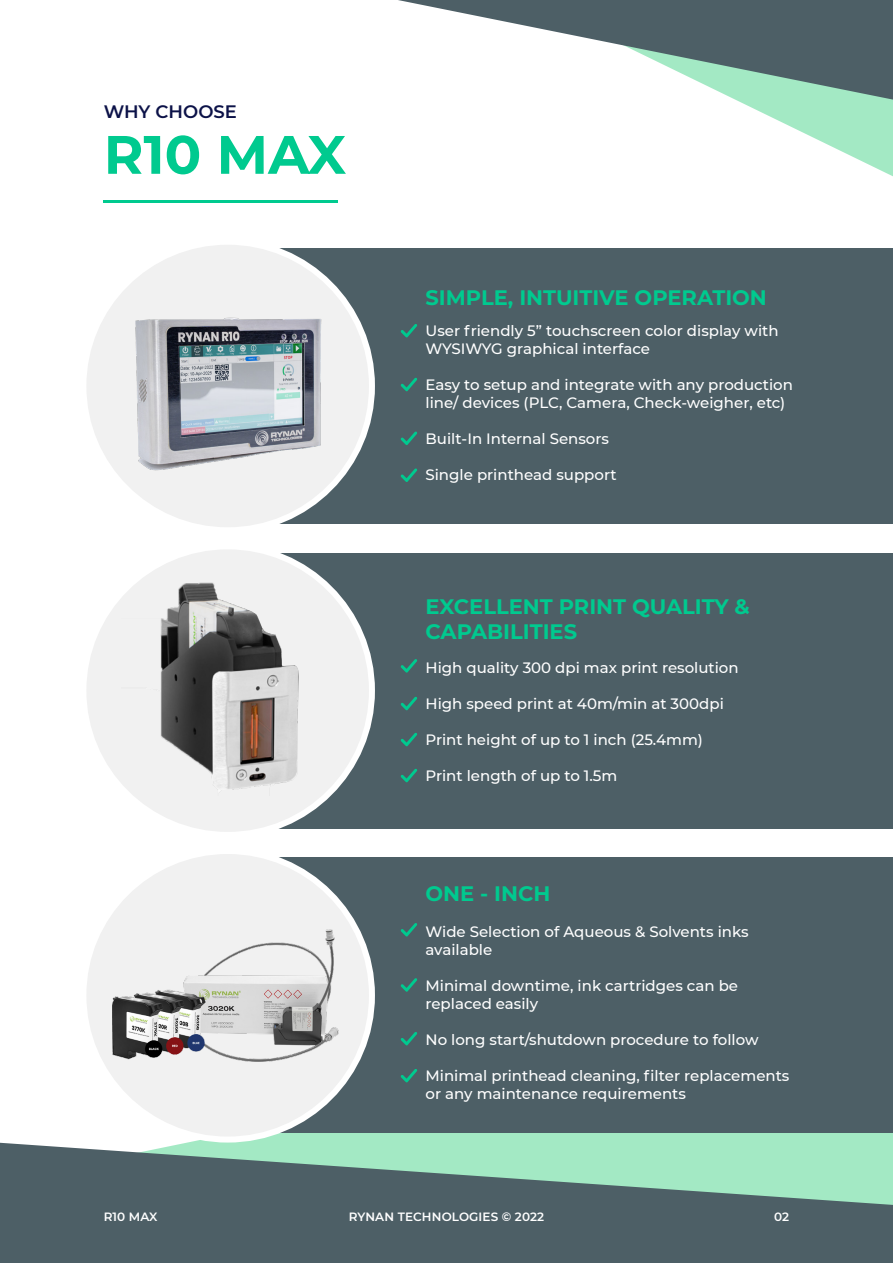
<style>
.page{position:relative;width:893px;height:1263px;background:#fff}
.page>*{position:absolute;margin:0;border:0;box-sizing:border-box;transform-origin:0 0}
.t1{font:700 54px "Montserrat";color:#00ca8f}
.t2{font:700 21px/25.2px "Montserrat";color:#00ca8f}
.t3{font:600 18px "Montserrat";color:#0c1248}
.t4{font:500 15px/18px "Montserrat";color:#fff}
.t5{font:600 12px "Montserrat";letter-spacing:.01em;color:#fff}
</style>
<div class="page">
<svg style="left:0;top:1133px;width:893px;height:10px;fill:#a3e9c4"></svg>
<hr style="left:104px;top:200px;width:234px;height:3px;background:#00ca8f">
<svg style="left:736px;top:100px;width:157px;height:77px"></svg>
<svg style="left:398px;top:0;width:495px;height:100px"></svg>
<svg style="left:0;top:1143px;width:893px;height:120px;fill:#4d5f66"></svg>
<div style="left:220px;top:857px;width:673px;height:276px;background:#4d5f66"></div>
<div style="left:220px;top:553px;width:673px;height:275px;background:#4d5f66"></div>
<div style="left:83px;top:851px;width:289px;height:288px;background:#f1f1f1;border-radius:50%"></div>
<div style="left:83px;top:546px;width:289px;height:289px;background:#f1f1f1;border-radius:50%"></div>
<div style="left:220px;top:248px;width:673px;height:276px;background:#4d5f66"></div>
<div style="left:83px;top:242px;width:289px;height:288px;background:#f1f1f1;border-radius:50%"></div>
<svg style="left:401px;top:324px;width:16px;height:13px"></svg>
<svg style="left:401px;top:378px;width:16px;height:13px"></svg>
<svg style="left:401px;top:431px;width:16px;height:14px"></svg>
<svg style="left:401px;top:468px;width:16px;height:14px"></svg>
<svg style="left:401px;top:659px;width:16px;height:14px"></svg>
<svg style="left:401px;top:697px;width:16px;height:13px"></svg>
<svg style="left:401px;top:733px;width:16px;height:13px"></svg>
<svg style="left:401px;top:769px;width:16px;height:13px"></svg>
<svg style="left:401px;top:923px;width:16px;height:13px"></svg>
<svg style="left:401px;top:978px;width:16px;height:14px"></svg>
<svg style="left:401px;top:1032px;width:16px;height:13px"></svg>
<svg style="left:401px;top:1069px;width:16px;height:13px"></svg>
<img style="left:112px;top:929px;width:227px;height:132px">
<img style="left:122px;top:577px;width:215px;height:218px">
<img style="left:122px;top:292px;width:215px;height:194px">
<p class="t3" style="left:104px;top:99px;width:135px">WHY CHOOSE</p>
<h1 class="t1" style="left:104px;top:116px;width:244px">R10 MAX</h1>
<h2 class="t2" style="left:425px;top:284px;width:343px">SIMPLE, INTUITIVE OPERATION</h2>
<p class="t4" style="left:425px;top:321px;width:355px">User friendly 5” touchscreen color display with<br>WYSIWYG graphical interface</p>
<p class="t4" style="left:425px;top:375px;width:369px">Easy to setup and integrate with any production line/ devices (PLC, Camera, Check-weigher, etc)</p>
<p class="t4" style="left:425px;top:429px;width:185px">Built-In Internal Sensors</p>
<p class="t4" style="left:425px;top:465px;width:193px">Single printhead support</p>
<h2 class="t2" style="left:425px;top:592px;width:326px">EXCELLENT PRINT QUALITY &amp;<br>CAPABILITIES</h2>
<p class="t4" style="left:425px;top:658px;width:315px">High quality 300 dpi max print resolution</p>
<p class="t4" style="left:425px;top:694px;width:300px">High speed print at 40m/min at 300dpi</p>
<p class="t4" style="left:425px;top:730px;width:279px">Print height of up to 1 inch (25.4mm)</p>
<p class="t4" style="left:425px;top:766px;width:193px">Print length of up to 1.5m</p>
<h2 class="t2" style="left:425px;top:880px;width:126px">ONE - INCH</h2>
<p class="t4" style="left:425px;top:922px;width:325px">Wide Selection of Aqueous &amp; Solvents inks available</p>
<p class="t4" style="left:425px;top:976px;width:314px">Minimal downtime, ink cartridges can be replaced easily</p>
<p class="t4" style="left:425px;top:1030px;width:335px">No long start/shutdown procedure to follow</p>
<p class="t4" style="left:425px;top:1066px;width:365px">Minimal printhead cleaning, filter replacements or any maintenance requirements</p>
<p class="t5" style="left:104px;top:1208px;width:55px">R10 MAX</p>
<p class="t5" style="left:349px;top:1208px;width:197px">RYNAN TECHNOLOGIES © 2022</p>
<p class="t5" style="left:774px;top:1208px;width:17px">02</p>
</div>
